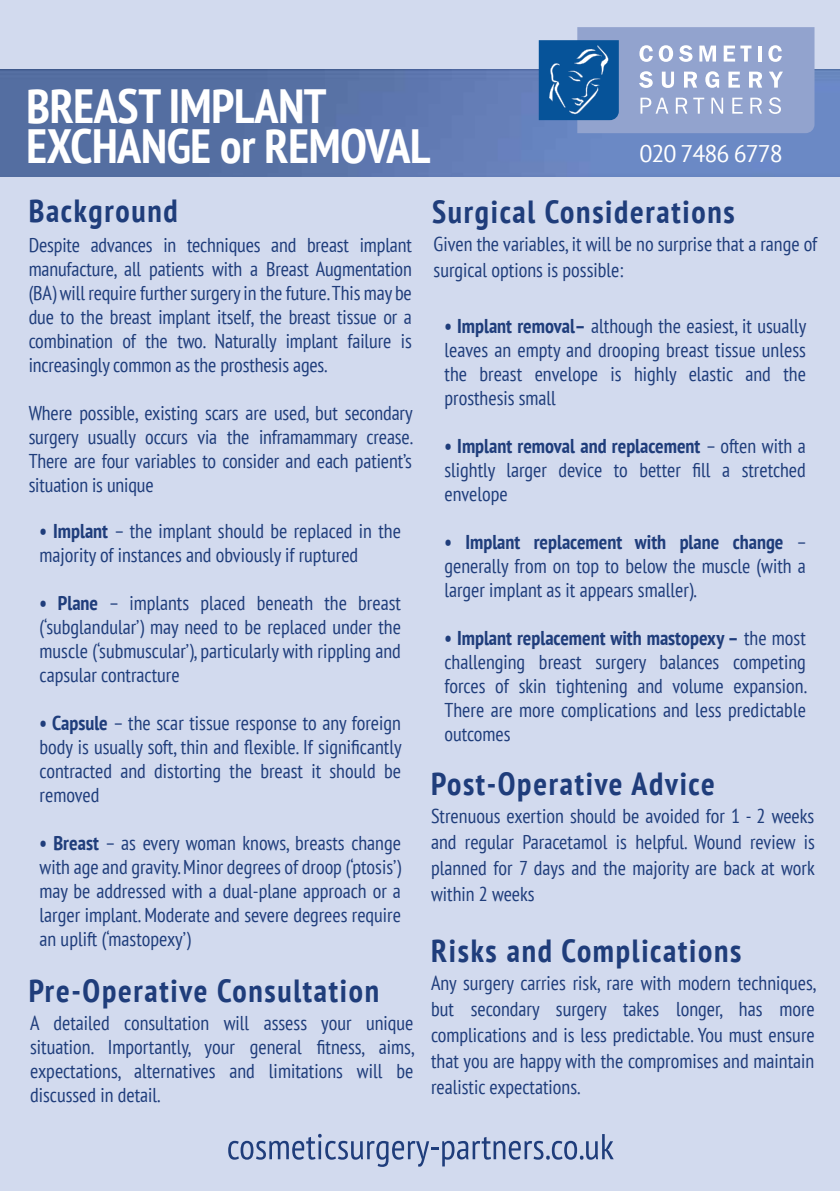
<style>
.page{position:relative;width:840px;height:1191px;background:#fff}
.page>*{position:absolute;margin:0;border:0;box-sizing:border-box;transform-origin:0 0}
.t1{font:700 condensed 48px/40px "PT Sans";letter-spacing:-.005em;color:#fff}
.t2{font:700 condensed 32px "PT Sans";letter-spacing:.055em;color:#1f3d7b}
.t3{font:24px "PT Sans";letter-spacing:-.045em;color:#fff}
.t4{font:condensed 20px/24px "PT Sans";color:#1f3d7b;text-align:justify}
.s1{font-weight:700}
</style>
<div class="page">
<div style="left:0;top:0;width:839px;height:1191px;background:#d2daee"></div>
<svg style="left:228px;top:1134px;width:385px;height:33px"></svg>
<svg style="left:538px;top:27px;width:276px;height:106px;background:#819cc8"></svg>
<h1 class="t1" style="left:26px;top:85px;width:405px">BREAST IMPLANT<br>EXCHANGE or REMOVAL</h1>
<p class="t3" style="left:639px;top:139px;width:145px">020 7486 6778</p>
<h2 class="t2" style="left:29px;top:189px;width:150px">Background</h2>
<p class="t4" style="left:29px;top:233px;width:384px">Despite advances in techniques and breast implant manufacture, all patients with a Breast Augmentation (BA) will require further surgery in the future. This may be due to the breast implant itself, the breast tissue or a combination of the two. Naturally implant failure is increasingly common as the prosthesis ages.</p>
<p class="t4" style="left:29px;top:401px;width:386px">Where possible, existing scars are used, but secondary surgery usually occurs via the inframammary crease.<br>There are four variables to consider and each patient’s situation is unique</p>
<p class="t4" style="left:40px;top:519px;width:362px"><span class="s1">• Implant</span> – the implant should be replaced in the majority of instances and obviously if ruptured</p>
<p class="t4" style="left:40px;top:591px;width:363px"><span class="s1">• Plane</span> – implants placed beneath the breast (‘subglandular’) may need to be replaced under the muscle (‘submuscular’), particularly with rippling and capsular contracture</p>
<p class="t4" style="left:40px;top:711px;width:363px"><span class="s1">• Capsule</span> – the scar tissue response to any foreign body is usually soft, thin and flexible. If significantly contracted and distorting the breast it should be removed</p>
<p class="t4" style="left:40px;top:831px;width:363px"><span class="s1">• Breast</span> – as every woman knows, breasts change with age and gravity. Minor degrees of droop (‘ptosis’) may be addressed with a dual-plane approach or a larger implant. Moderate and severe degrees require an uplift (‘mastopexy’)</p>
<h2 class="t2" style="left:29px;top:970px;width:351px">Pre-Operative Consultation</h2>
<p class="t4" style="left:30px;top:1011px;width:386px">A detailed consultation will assess your unique situation. Importantly, your general fitness, aims, expectations, alternatives and limitations will be discussed in detail.</p>
<h2 class="t2" style="left:432px;top:191px;width:304px">Surgical Considerations</h2>
<p class="t4" style="left:433px;top:231px;width:385px;line-height:26px">Given the variables, it will be no surprise that a range of surgical options is possible:</p>
<p class="t4" style="left:444px;top:313px;width:363px"><span class="s1">• Implant removal–</span> although the easiest, it usually leaves an empty and drooping breast tissue unless the breast envelope is highly elastic and the prosthesis small</p>
<p class="t4" style="left:444px;top:433px;width:363px"><span class="s1">• Implant removal and replacement</span> – often with a slightly larger device to better fill a stretched envelope</p>
<p class="t4" style="left:444px;top:529px;width:364px"><span class="s1">• Implant replacement with plane change</span> – generally from on top to below the muscle (with a larger implant as it appears smaller).</p>
<p class="t4" style="left:444px;top:625px;width:364px"><span class="s1">• Implant replacement with mastopexy –</span> the most challenging breast surgery balances competing forces of skin tightening and volume expansion.<br>There are more complications and less predictable outcomes</p>
<h2 class="t2" style="left:431px;top:762px;width:285px">Post-Operative Advice</h2>
<p class="t4" style="left:431px;top:803px;width:385px;line-height:26px">Strenuous exertion should be avoided for 1 - 2 weeks and regular Paracetamol is helpful. Wound review is planned for 7 days and the majority are back at work within 2 weeks</p>
<h2 class="t2" style="left:431px;top:929px;width:311px">Risks and Complications</h2>
<p class="t4" style="left:431px;top:969px;width:387px;line-height:26px">Any surgery carries risk, rare with modern techniques, but secondary surgery takes longer, has more complications and is less predictable. You must ensure that you are happy with the compromises and maintain realistic expectations.</p>
</div>
